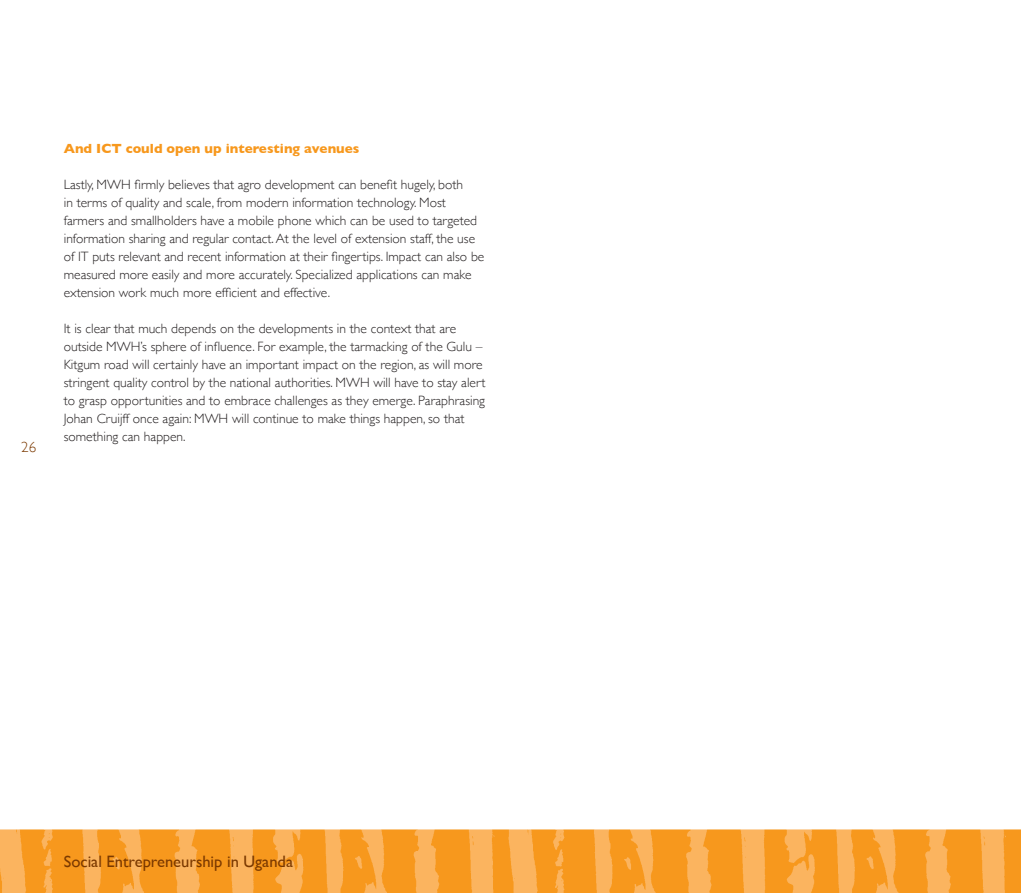
<style>
.page{position:relative;width:1021px;height:893px;background:#fff}
.page>*{position:absolute;margin:0;border:0;box-sizing:border-box;transform-origin:0 0}
.t1{font:16.5px "Gill Sans";color:#7b3900}
.t2{font:300 15px "Gill Sans";color:#7b3900}
.t3{font:300 13.5px/18px "Gill Sans";color:#231f20}
.t4{font:700 13.5px "Gill Sans";color:#f7981d}
</style>
<div class="page">
<img style="left:1020px;top:829px;width:1px;height:64px">
<img style="left:0;top:829px;width:1014px;height:64px">
<p class="t2" style="left:21px;top:435px;width:16px">26</p>
<p class="t4" style="left:64px;top:137px;width:297px">And ICT could open up interesting avenues</p>
<p class="t3" style="left:64px;top:174px;width:422px">Lastly, MWH firmly believes that agro development can benefit hugely, both<br>in terms of quality and scale, from modern information technology. Most farmers and smallholders have a mobile phone which can be used to targeted information sharing and regular contact. At the level of extension staff, the use of IT puts relevant and recent information at their fingertips. Impact can also be measured more easily and more accurately. Specialized applications can make extension work much more efficient and effective.</p>
<p class="t3" style="left:64px;top:318px;width:423px">It is clear that much depends on the developments in the context that are outside MWH’s sphere of influence. For example, the tarmacking of the Gulu – Kitgum road will certainly have an important impact on the region, as will more stringent quality control by the national authorities. MWH will have to stay alert to grasp opportunities and to embrace challenges as they emerge. Paraphrasing Johan Cruijff once again: MWH will continue to make things happen, so that something can happen.</p>
<p class="t1" style="left:64px;top:851px;width:231px">Social Entrepreneurship in Uganda</p>
</div>
